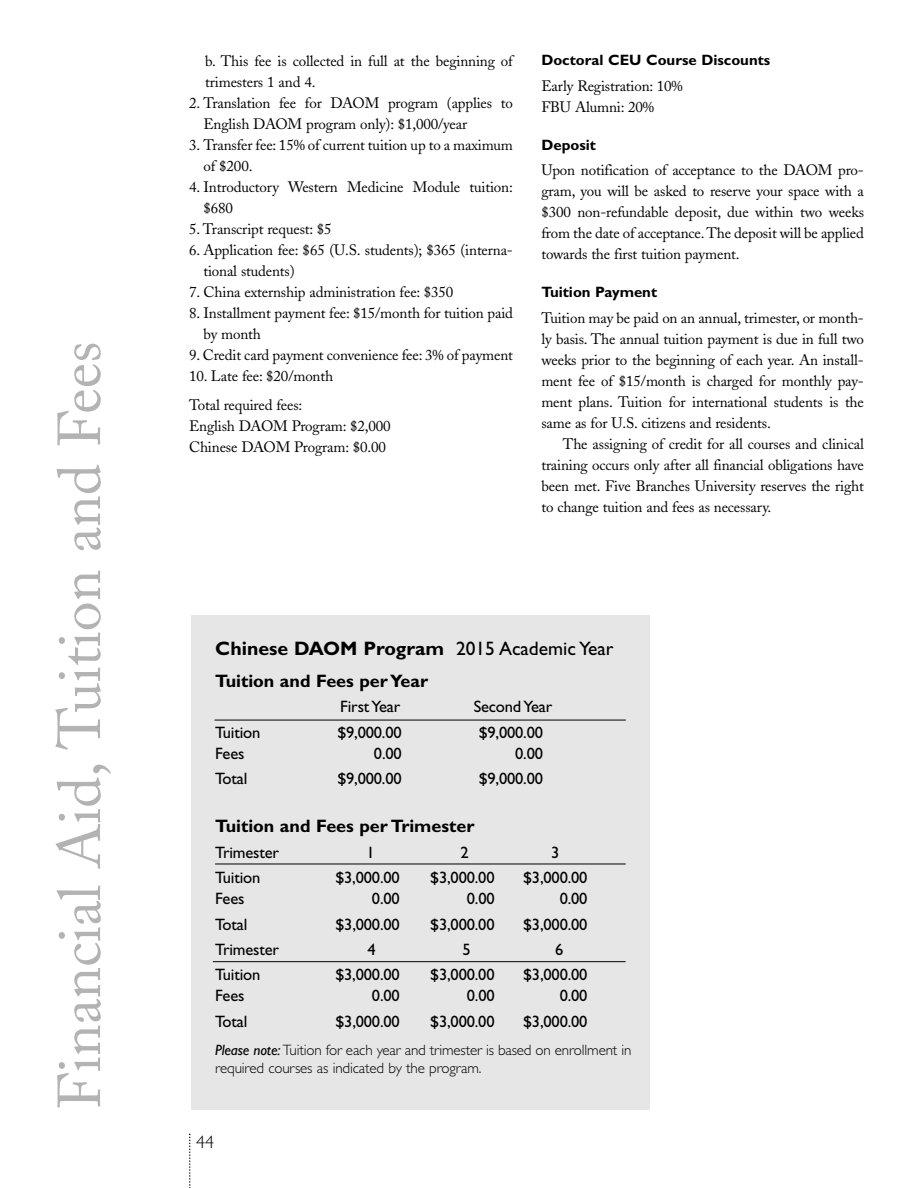
<style>
.page{position:relative;width:918px;height:1188px;background:#fff}
.page>*{position:absolute;margin:0;border:0;box-sizing:border-box;transform-origin:0 0}
.t1{font:60px "Adobe Caslon";color:#b3b3b3}
.t2{font:700 19.5px "Gill Sans";color:#000}
.t3{font:700 18px "Gill Sans";color:#000}
.t4{font:300 18px "Gill Sans";color:#000}
.t5{font:16.5px "Gill Sans";letter-spacing:-.01em;color:#000}
.t6{font:15px/21px "Adobe Caslon";letter-spacing:-.01em;color:#000}
.t7{font:300 15px/18px "Gill Sans";letter-spacing:-.01em;color:#000}
.t8{font:700 15px "Gill Sans";color:#000}
.s1{font-weight:400}
.s2{font-weight:400;font-style:italic}
</style>
<div class="page">
<svg style="left:189px;top:1134px;width:1px;height:54px"></svg>
<div style="left:191px;top:615px;width:459px;height:494px;background:#e6e6e6"></div>
<hr style="left:215px;top:720px;width:411px;height:1px;background:#000">
<hr style="left:215px;top:864px;width:411px;height:1px;background:#000">
<hr style="left:213px;top:961px;width:413px;height:1px;background:#000">
<h1 class="t1" style="left:56px;top:1109px;width:769px;rotate:-90deg">Financial Aid, Tuition and Fees</h1>
<p class="t6" style="left:205px;top:52px;width:309px">b. This fee is collected in full at the beginning of trimesters 1 and 4.</p>
<p class="t6" style="left:203px;top:94px;width:311px;text-indent:-14px">2. Translation fee for DAOM program (applies to<br>English DAOM program only): $1,000/year</p>
<p class="t6" style="left:203px;top:136px;width:311px;text-indent:-14px">3. Transfer fee: 15% of current tuition up to a maximum of $200.</p>
<p class="t6" style="left:203px;top:178px;width:311px;text-indent:-14px">4. Introductory Western Medicine Module tuition: $680</p>
<p class="t6" style="left:189px;top:220px;width:144px">5. Transcript request: $5</p>
<p class="t6" style="left:203px;top:241px;width:311px;text-indent:-14px">6. Application fee: $65 (U.S. students); $365 (interna&shy;tional students)</p>
<p class="t6" style="left:189px;top:283px;width:266px">7. China externship administration fee: $350</p>
<p class="t6" style="left:203px;top:304px;width:311px;text-indent:-14px">8. Installment payment fee: $15/month for tuition paid by month</p>
<p class="t6" style="left:189px;top:346px;width:326px">9. Credit card payment convenience fee: 3% of payment</p>
<p class="t6" style="left:189px;top:363px;width:146px;line-height:28.5px">10. Late fee: $20/month<br>Total required fees:</p>
<p class="t6" style="left:189px;top:417px;width:203px">English DAOM Program: $2,000<br>Chinese DAOM Program: $0.00</p>
<p class="t8" style="left:541px;top:55px;width:230px">Doctoral CEU Course Discounts</p>
<p class="t6" style="left:541px;top:77px;width:143px">Early Registration: 10%<br>FBU Alumni: 20%</p>
<p class="t8" style="left:541px;top:140px;width:56px">Deposit</p>
<p class="t6" style="left:541px;top:161px;width:324px;text-align:justify">Upon notification of acceptance to the DAOM pro&shy;gram, you will be asked to reserve your space with a $300 non-refundable deposit, due within two weeks from the date of acceptance. The deposit will be applied towards the first tuition payment.</p>
<p class="t8" style="left:541px;top:287px;width:117px">Tuition Payment</p>
<p class="t6" style="left:541px;top:309px;width:324px;text-align:justify">Tuition may be paid on an annual, trimester, or month&shy;ly basis. The annual tuition payment is due in full two weeks prior to the beginning of each year. An install&shy;ment fee of $15/month is charged for monthly pay&shy;ment plans. Tuition for international students is the same as for U.S. citizens and residents.</p>
<p class="t6" style="left:541px;top:435px;width:324px;text-align:justify;text-indent:22px">The assigning of credit for all courses and clinical training occurs only after all financial obligations have been met. Five Branches University reserves the right to change tuition and fees as necessary.</p>
<h2 class="t2" style="left:215px;top:642px;width:400px">Chinese DAOM Program <span class="s1">2015 Academic Year</span></h2>
<p class="t3" style="left:215px;top:675px;width:214px">Tuition and Fees per Year</p>
<p class="t5" style="left:340px;top:701px;width:62px">First Year</p>
<p class="t5" style="left:474px;top:701px;width:80px">Second Year</p>
<p class="t5" style="left:215px;top:727px;width:46px">Tuition</p>
<p class="t5" style="left:337px;top:727px;width:66px">$9,000.00</p>
<p class="t5" style="left:479px;top:727px;width:66px">$9,000.00</p>
<p class="t5" style="left:215px;top:748px;width:31px">Fees</p>
<p class="t5" style="left:374px;top:748px;width:29px">0.00</p>
<p class="t5" style="left:515px;top:748px;width:29px">0.00</p>
<p class="t5" style="left:215px;top:773px;width:34px">Total</p>
<p class="t5" style="left:337px;top:773px;width:66px">$9,000.00</p>
<p class="t5" style="left:479px;top:773px;width:66px">$9,000.00</p>
<p class="t3" style="left:215px;top:820px;width:261px">Tuition and Fees per Trimester</p>
<p class="t5" style="left:215px;top:846px;width:65px">Trimester</p>
<p class="t5" style="left:366px;top:846px;width:10px">1</p>
<p class="t5" style="left:460px;top:846px;width:10px">2</p>
<p class="t5" style="left:551px;top:846px;width:10px">3</p>
<p class="t5" style="left:215px;top:872px;width:46px">Tuition</p>
<p class="t5" style="left:335px;top:872px;width:66px">$3,000.00</p>
<p class="t5" style="left:430px;top:872px;width:66px">$3,000.00</p>
<p class="t5" style="left:523px;top:872px;width:66px">$3,000.00</p>
<p class="t5" style="left:215px;top:893px;width:31px">Fees</p>
<p class="t5" style="left:372px;top:893px;width:29px">0.00</p>
<p class="t5" style="left:467px;top:893px;width:29px">0.00</p>
<p class="t5" style="left:560px;top:893px;width:29px">0.00</p>
<p class="t5" style="left:215px;top:918px;width:34px">Total</p>
<p class="t5" style="left:335px;top:918px;width:66px">$3,000.00</p>
<p class="t5" style="left:430px;top:918px;width:66px">$3,000.00</p>
<p class="t5" style="left:523px;top:918px;width:66px">$3,000.00</p>
<p class="t5" style="left:215px;top:944px;width:65px">Trimester</p>
<p class="t5" style="left:367px;top:944px;width:10px">4</p>
<p class="t5" style="left:462px;top:944px;width:10px">5</p>
<p class="t5" style="left:555px;top:944px;width:10px">6</p>
<p class="t5" style="left:215px;top:969px;width:46px">Tuition</p>
<p class="t5" style="left:335px;top:969px;width:66px">$3,000.00</p>
<p class="t5" style="left:430px;top:969px;width:66px">$3,000.00</p>
<p class="t5" style="left:523px;top:969px;width:66px">$3,000.00</p>
<p class="t5" style="left:215px;top:990px;width:31px">Fees</p>
<p class="t5" style="left:372px;top:990px;width:29px">0.00</p>
<p class="t5" style="left:467px;top:990px;width:29px">0.00</p>
<p class="t5" style="left:560px;top:990px;width:29px">0.00</p>
<p class="t5" style="left:215px;top:1016px;width:34px">Total</p>
<p class="t5" style="left:335px;top:1016px;width:66px">$3,000.00</p>
<p class="t5" style="left:430px;top:1016px;width:66px">$3,000.00</p>
<p class="t5" style="left:523px;top:1016px;width:66px">$3,000.00</p>
<p class="t7" style="left:215px;top:1042px;width:418px"><span class="s2">Please note:</span> Tuition for each year and trimester is based on enrollment in required courses as indicated by the program.</p>
<p class="t4" style="left:196px;top:1135px;width:19px">44</p>
</div>
